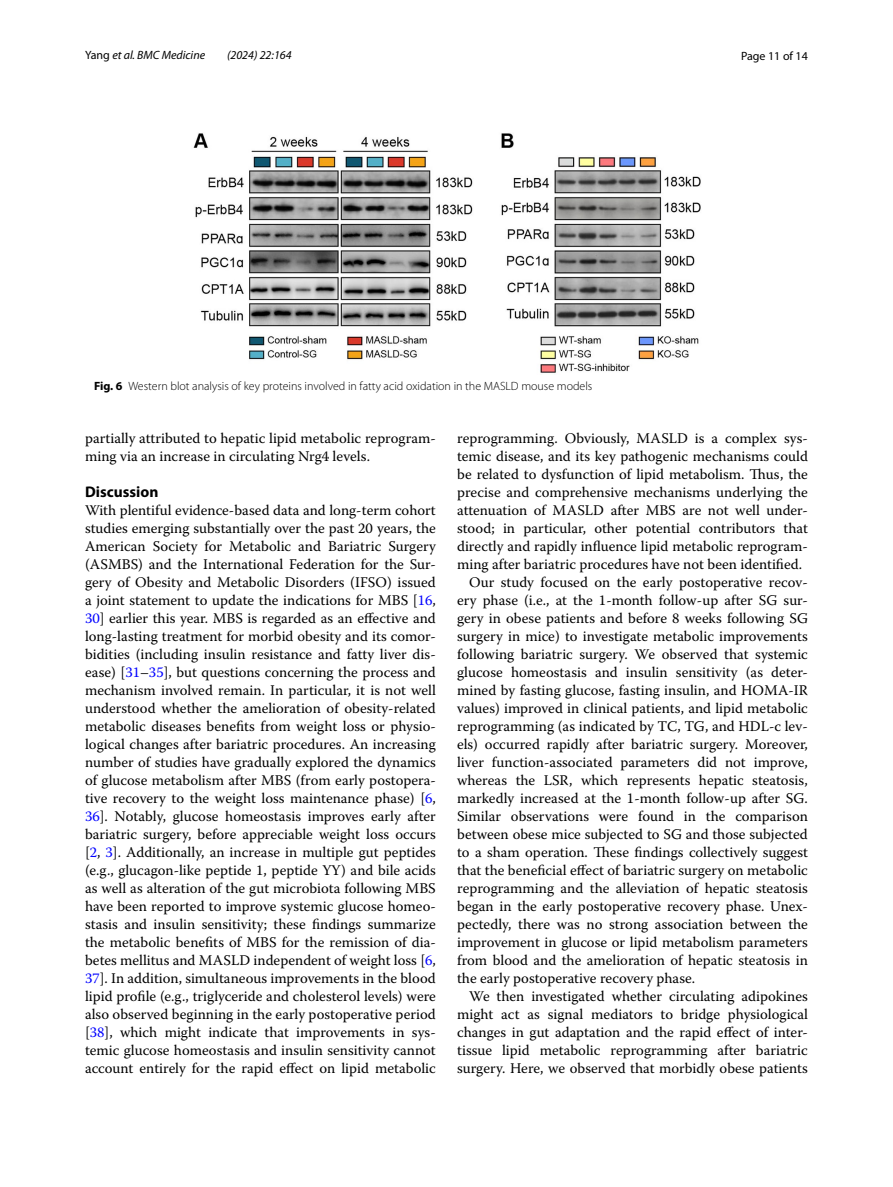
<style>
.page{position:relative;width:893px;height:1187px;background:#fff}
.page>*{position:absolute;margin:0;border:0;box-sizing:border-box;transform-origin:0 0}
.t1{font:700 15.45px "Myriad Pro";color:#000}
.t2{font:14.7px/18px "Warnock Pro";color:#000}
.t3{font:300 12px "Myriad Pro";color:#000}
.t4{font:italic 12px "Myriad Pro";color:#000}
.t5{font:12px "Myriad Pro";color:#000}
.s1{font-style:normal}
.s2{font-weight:700}
.s3{color:#00f}
</style>
<div class="page">
<img style="left:193px;top:133px;width:508px;height:240px">
<p class="t4" style="left:85px;top:48px;width:122px"><span class="s1">Yang</span> et al. BMC Medicine</p>
<p class="t4" style="left:227px;top:48px;width:66px">(2024) 22:164</p>
<p class="t5" style="left:741px;top:48px;width:68px">Page 11 of 14</p>
<p class="t3" style="left:94px;top:379px;width:500px"><span class="s2">Fig. 6</span> Western blot analysis of key proteins involved in fatty acid oxidation in the MASLD mouse models</p>
<p class="t2" style="left:85px;top:428px;width:352px">partially attributed to hepatic lipid metabolic reprogram&shy;ming via an increase in circulating Nrg4 levels.</p>
<p class="t1" style="left:85px;top:481px;width:75px">Discussion</p>
<p class="t2" style="left:85px;top:500px;width:352px;text-align:justify">With plentiful evidence-based data and long-term cohort studies emerging substantially over the past 20 years, the American Society for Metabolic and Bariatric Surgery (ASMBS) and the International Federation for the Sur&shy;gery of Obesity and Metabolic Disorders (IFSO) issued a joint statement to update the indications for MBS [<span class="s3">16</span>, <span class="s3">30</span>] earlier this year. MBS is regarded as an effective and long-lasting treatment for morbid obesity and its comor&shy;bidities (including insulin resistance and fatty liver dis&shy;ease) [<span class="s3">31</span>–<span class="s3">35</span>], but questions concerning the process and mechanism involved remain. In particular, it is not well understood whether the amelioration of obesity-related metabolic diseases benefits from weight loss or physio&shy;logical changes after bariatric procedures. An increasing number of studies have gradually explored the dynamics of glucose metabolism after MBS (from early postopera&shy;tive recovery to the weight loss maintenance phase) [<span class="s3">6</span>, <span class="s3">36</span>]. Notably, glucose homeostasis improves early after bariatric surgery, before appreciable weight loss occurs [<span class="s3">2</span>, <span class="s3">3</span>]. Additionally, an increase in multiple gut peptides (e.g., glucagon-like peptide 1, peptide YY) and bile acids as well as alteration of the gut microbiota following MBS have been reported to improve systemic glucose homeo&shy;stasis and insulin sensitivity; these findings summarize the metabolic benefits of MBS for the remission of dia&shy;betes mellitus and MASLD independent of weight loss [<span class="s3">6</span>, <span class="s3">37</span>]. In addition, simultaneous improvements in the blood lipid profile (e.g., triglyceride and cholesterol levels) were also observed beginning in the early postoperative period [<span class="s3">38</span>], which might indicate that improvements in sys&shy;temic glucose homeostasis and insulin sensitivity cannot account entirely for the rapid effect on lipid metabolic</p>
<p class="t2" style="left:457px;top:428px;width:352px">reprogramming. Obviously, MASLD is a complex sys-</p>
<p class="t2" style="left:457px;top:446px;width:352px">temic disease, and its key pathogenic mechanisms could</p>
<p class="t2" style="left:457px;top:464px;width:352px">be related to dysfunction of lipid metabolism. Thus, the</p>
<p class="t2" style="left:457px;top:482px;width:352px">precise and comprehensive mechanisms underlying the</p>
<p class="t2" style="left:457px;top:500px;width:352px">attenuation of MASLD after MBS are not well under-</p>
<p class="t2" style="left:457px;top:518px;width:352px">stood; in particular, other potential contributors that</p>
<p class="t2" style="left:457px;top:536px;width:352px">directly and rapidly influence lipid metabolic reprogram-</p>
<p class="t2" style="left:457px;top:554px;width:347px">ming after bariatric procedures have not been identified.</p>
<p class="t2" style="left:469px;top:572px;width:340px">Our study focused on the early postoperative recov-</p>
<p class="t2" style="left:457px;top:590px;width:352px">ery phase (i.e., at the 1-month follow-up after SG sur-</p>
<p class="t2" style="left:457px;top:608px;width:352px">gery in obese patients and before 8 weeks following SG</p>
<p class="t2" style="left:457px;top:626px;width:352px">surgery in mice) to investigate metabolic improvements</p>
<p class="t2" style="left:457px;top:644px;width:352px">following bariatric surgery. We observed that systemic</p>
<p class="t2" style="left:457px;top:662px;width:352px">glucose homeostasis and insulin sensitivity (as deter-</p>
<p class="t2" style="left:457px;top:680px;width:352px">mined by fasting glucose, fasting insulin, and HOMA-IR</p>
<p class="t2" style="left:457px;top:698px;width:352px">values) improved in clinical patients, and lipid metabolic</p>
<p class="t2" style="left:457px;top:716px;width:352px">reprogramming (as indicated by TC, TG, and HDL-c lev-</p>
<p class="t2" style="left:457px;top:734px;width:352px">els) occurred rapidly after bariatric surgery. Moreover,</p>
<p class="t2" style="left:457px;top:752px;width:352px">liver function-associated parameters did not improve,</p>
<p class="t2" style="left:457px;top:770px;width:352px">whereas the LSR, which represents hepatic steatosis,</p>
<p class="t2" style="left:457px;top:788px;width:352px">markedly increased at the 1-month follow-up after SG.</p>
<p class="t2" style="left:457px;top:806px;width:352px">Similar observations were found in the comparison</p>
<p class="t2" style="left:457px;top:824px;width:352px">between obese mice subjected to SG and those subjected</p>
<p class="t2" style="left:457px;top:842px;width:352px">to a sham operation. These findings collectively suggest</p>
<p class="t2" style="left:457px;top:860px;width:352px">that the beneficial effect of bariatric surgery on metabolic</p>
<p class="t2" style="left:457px;top:878px;width:352px">reprogramming and the alleviation of hepatic steatosis</p>
<p class="t2" style="left:457px;top:896px;width:352px">began in the early postoperative recovery phase. Unex-</p>
<p class="t2" style="left:457px;top:914px;width:352px">pectedly, there was no strong association between the</p>
<p class="t2" style="left:457px;top:932px;width:352px">improvement in glucose or lipid metabolism parameters</p>
<p class="t2" style="left:457px;top:950px;width:352px">from blood and the amelioration of hepatic steatosis in</p>
<p class="t2" style="left:457px;top:968px;width:240px">the early postoperative recovery phase.</p>
<p class="t2" style="left:469px;top:986px;width:340px">We then investigated whether circulating adipokines</p>
<p class="t2" style="left:457px;top:1004px;width:352px">might act as signal mediators to bridge physiological</p>
<p class="t2" style="left:457px;top:1022px;width:352px">changes in gut adaptation and the rapid effect of inter-</p>
<p class="t2" style="left:457px;top:1040px;width:352px">tissue lipid metabolic reprogramming after bariatric</p>
<p class="t2" style="left:457px;top:1058px;width:352px">surgery. Here, we observed that morbidly obese patients</p>
</div>
